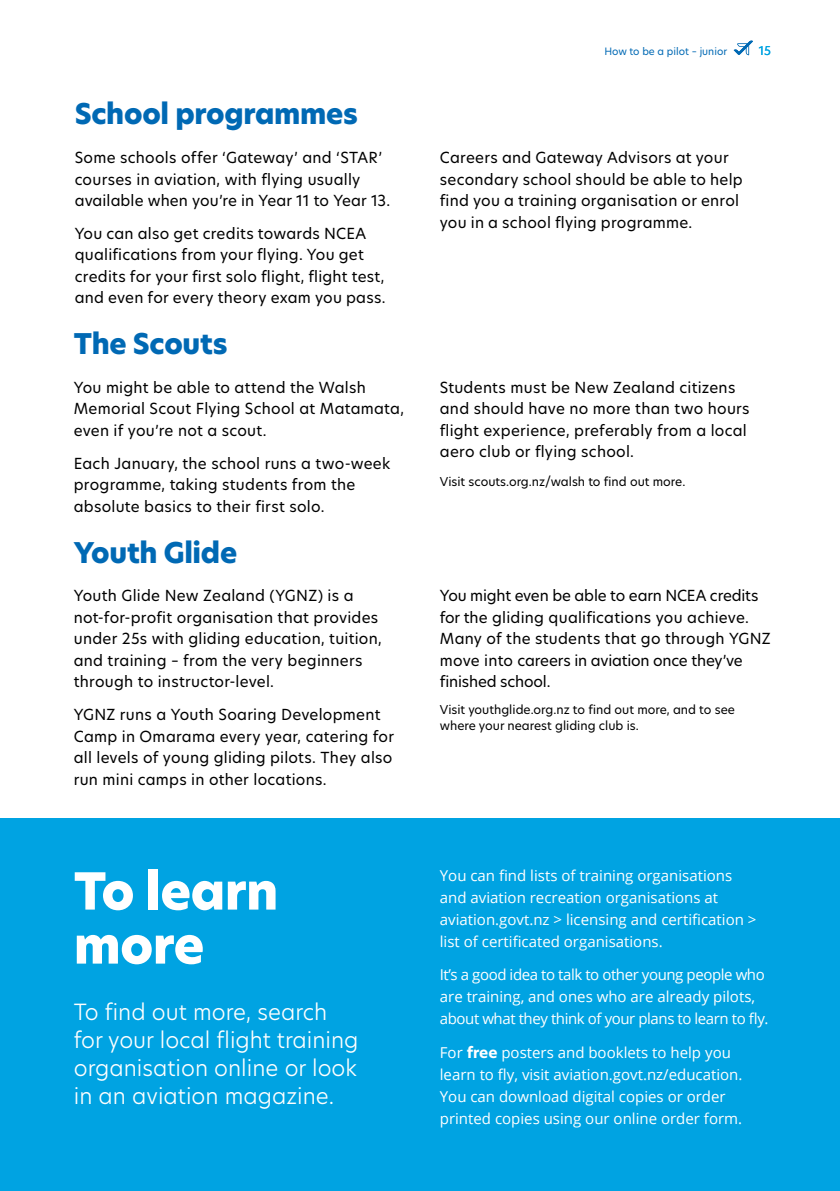
<style>
.page{position:relative;width:840px;height:1191px;background:#fff}
.page>*{position:absolute;margin:0;border:0;box-sizing:border-box;transform-origin:0 0}
.H1_White{font:800 50px/54px "New Hero";letter-spacing:-.01em;color:#fff}
.H2_-_Blue{font:800 28px "New Hero";letter-spacing:-.01em;color:#0069b4}
.Intro_White{font:300 22px/28px "New Hero";color:#fff}
.Body{font:15px/21.6px "New Hero";letter-spacing:.015em;color:#000}
.Body_White{font:15px/22px "Open Sans";color:#fff}
.Intro_Black{font:15px/21.6px "New Hero";letter-spacing:.015em;color:#000}
.Body-2{font:15px/21.6px "New Hero";letter-spacing:-.005em;color:#000}
.Body_White-2{font:15px/22px "Open Sans";letter-spacing:-.03em;color:#fff}
.Captions{font:12px/16px "New Hero";color:#000}
.t1{font:12px "New Hero";color:#00a3e2}
.t2{font:10px "New Hero";color:#0069b4}
.s1{font-family:"New Hero";font-weight:700}
</style>
<div class="page">
<div style="left:0;top:818px;width:839px;height:373px;background:#00a3e2"></div>
<svg style="left:733px;top:40px;width:19px;height:15px"></svg>
<p class="H2_-_Blue" style="left:75px;top:95px;width:284px">School programmes</p>
<p class="Body" style="left:75px;top:146px;width:317px">Some schools offer ‘Gateway’ and ‘STAR’ courses in aviation, with flying usually available when you’re in Year 11 to Year 13.</p>
<p class="Intro_Black" style="left:75px;top:222px;width:312px">You can also get credits towards NCEA qualifications from your flying. You get credits for your first solo flight, flight test, and even for every theory exam you pass.</p>
<p class="H2_-_Blue" style="left:74px;top:325px;width:155px">The Scouts</p>
<p class="Body" style="left:74px;top:376px;width:331px">You might be able to attend the Walsh<br>Memorial Scout Flying School at Matamata, even if you’re not a scout.</p>
<p class="Body" style="left:74px;top:452px;width:318px">Each January, the school runs a two-week programme, taking students from the absolute basics to their first solo.</p>
<p class="H2_-_Blue" style="left:74px;top:533px;width:165px">Youth Glide</p>
<p class="Body" style="left:74px;top:585px;width:309px">Youth Glide New Zealand (YGNZ) is a not-for-profit organisation that provides under 25s with gliding education, tuition, and training – from the very beginners through to instructor-level.</p>
<p class="Body" style="left:74px;top:703px;width:321px">YGNZ runs a Youth Soaring Development Camp in Omarama every year, catering for all levels of young gliding pilots. They also run mini camps in other locations.</p>
<p class="H1_White" style="left:74px;top:864px;width:206px">To learn more</p>
<p class="Intro_White" style="left:74px;top:997px;width:286px">To find out more, search for your local flight training organisation online or look in an aviation magazine.</p>
<p class="t2" style="left:604px;top:44px;width:124px">How to be a pilot – junior</p>
<p class="t1" style="left:758px;top:42px;width:14px">15</p>
<p class="Intro_Black" style="left:439px;top:146px;width:304px">Careers and Gateway Advisors at your secondary school should be able to help find you a training organisation or enrol you in a school flying programme.</p>
<p class="Body" style="left:439px;top:376px;width:311px">Students must be New Zealand citizens and should have no more than two hours flight experience, preferably from a local aero club or flying school.</p>
<p class="Captions" style="left:439px;top:473px;width:247px">Visit scouts.org.nz/walsh to find out more.</p>
<p class="Body-2" style="left:439px;top:585px;width:332px">You might even be able to earn NCEA credits for the gliding qualifications you achieve.<br>Many of the students that go through YGNZ move into careers in aviation once they’ve finished school.</p>
<p class="Captions" style="left:439px;top:701px;width:296px">Visit youthglide.org.nz to find out more, and to see where your nearest gliding club is.</p>
<p class="Body_White" style="left:439px;top:864px;width:318px">You can find lists of training organisations and aviation recreation organisations at aviation.govt.nz &gt; licensing and certification &gt; list of certificated organisations.</p>
<p class="Body_White-2" style="left:439px;top:963px;width:330px">It’s a good idea to talk to other young people who are training, and ones who are already pilots, about what they think of your plans to learn to fly.</p>
<p class="Body_White" style="left:439px;top:1041px;width:304px">For <span class="s1">free</span> posters and booklets to help you learn to fly, visit aviation.govt.nz/education.<br>You can download digital copies or order printed copies using our online order form.</p>
</div>
